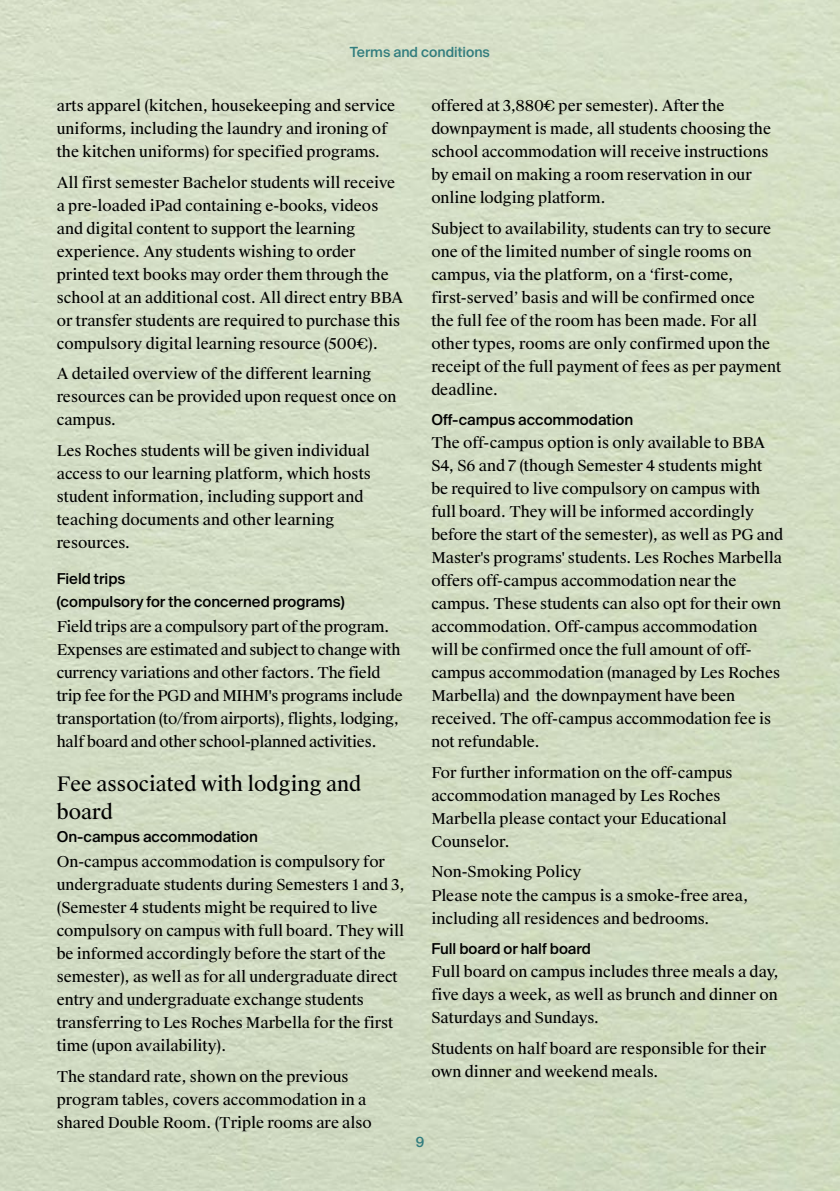
<style>
.page{position:relative;width:840px;height:1191px;background:#fff}
.page>*{position:absolute;margin:0;border:0;box-sizing:border-box;transform-origin:0 0}
.t1{font:20px/28px "Suisse Works";color:#000}
.t2{font:15px/23px "Suisse Works";letter-spacing:-.005em;color:#000}
.t3{font:500 15px/23px "Suisse Intl";color:#000}
.t4{font:500 14px "Suisse Intl";color:#327d7e}
</style>
<div class="page">
<p class="t4" style="left:350px;top:44px;width:141px">Terms and conditions</p>
<p class="t2" style="left:57px;top:95px;width:340px">arts apparel (kitchen, housekeeping and service uniforms, including the laundry and ironing of the kitchen uniforms) for specified programs.</p>
<p class="t2" style="left:57px;top:171px;width:348px">All first semester Bachelor students will receive a pre-loaded iPad containing e-books, videos and digital content to support the learning experience. Any students wishing to order printed text books may order them through the school at an additional cost. All direct entry BBA or transfer students are required to purchase this compulsory digital learning resource (500€).</p>
<p class="t2" style="left:57px;top:363px;width:341px">A detailed overview of the different learning resources can be provided upon request once on campus.</p>
<p class="t2" style="left:57px;top:439px;width:315px">Les Roches students will be given individual access to our learning platform, which hosts student information, including support and teaching documents and other learning resources.</p>
<p class="t3" style="left:57px;top:567px;width:289px">Field trips<br>(compulsory for the concerned programs)</p>
<p class="t2" style="left:57px;top:615px;width:347px">Field trips are a compulsory part of the program.<br>Expenses are estimated and subject to change with currency variations and other factors. The field trip fee for the PGD and MIHM's programs include transportation (to/from airports), flights, lodging, half board and other school-planned activities.</p>
<h1 class="t1" style="left:57px;top:770px;width:306px">Fee associated with lodging and board</h1>
<p class="t3" style="left:57px;top:825px;width:202px">On-campus accommodation</p>
<p class="t2" style="left:57px;top:851px;width:349px">On-campus accommodation is compulsory for undergraduate students during Semesters 1 and 3, (Semester 4 students might be required to live compulsory on campus with full board. They will be informed accordingly before the start of the semester), as well as for all undergraduate direct entry and undergraduate exchange students transferring to Les Roches Marbella for the first time (upon availability).</p>
<p class="t2" style="left:57px;top:1065px;width:316px">The standard rate, shown on the previous program tables, covers accommodation in a shared Double Room. (Triple rooms are also</p>
<p class="t2" style="left:431px;top:95px;width:341px">offered at 3,880€ per semester). After the downpayment is made, all students choosing the school accommodation will receive instructions by email on making a room reservation in our online lodging platform.</p>
<p class="t2" style="left:431px;top:217px;width:351px">Subject to availability, students can try to secure one of the limited number of single rooms on campus, via the platform, on a ‘first-come, first-served’ basis and will be confirmed once<br>the full fee of the room has been made. For all other types, rooms are only confirmed upon the receipt of the full payment of fees as per payment deadline.</p>
<p class="t3" style="left:431px;top:409px;width:203px">Off-campus accommodation</p>
<p class="t2" style="left:431px;top:432px;width:353px">The off-campus option is only available to BBA S4, S6 and 7 (though Semester 4 students might<br>be required to live compulsory on campus with full board. They will be informed accordingly before the start of the semester), as well as PG and Master's programs' students. Les Roches Marbella offers off-campus accommodation near the campus. These students can also opt for their own accommodation. Off-campus accommodation will be confirmed once the full amount of off&shy;campus accommodation (managed by Les Roches Marbella) and the downpayment have been received. The off-campus accommodation fee is not refundable.</p>
<p class="t2" style="left:431px;top:761px;width:303px">For further information on the off-campus accommodation managed by Les Roches Marbella please contact your Educational Counselor.</p>
<p class="t2" style="left:431px;top:861px;width:318px">Non-Smoking Policy<br>Please note the campus is a smoke-free area, including all residences and bedrooms.</p>
<p class="t3" style="left:431px;top:937px;width:161px">Full board or half board</p>
<p class="t2" style="left:431px;top:960px;width:349px;text-align:justify">Full board on campus includes three meals a day, five days a week, as well as brunch and dinner on Saturdays and Sundays.</p>
<p class="t2" style="left:431px;top:1037px;width:336px">Students on half board are responsible for their own dinner and weekend meals.</p>
<p class="t4" style="left:415px;top:1134px;width:10px">9</p>
</div>
